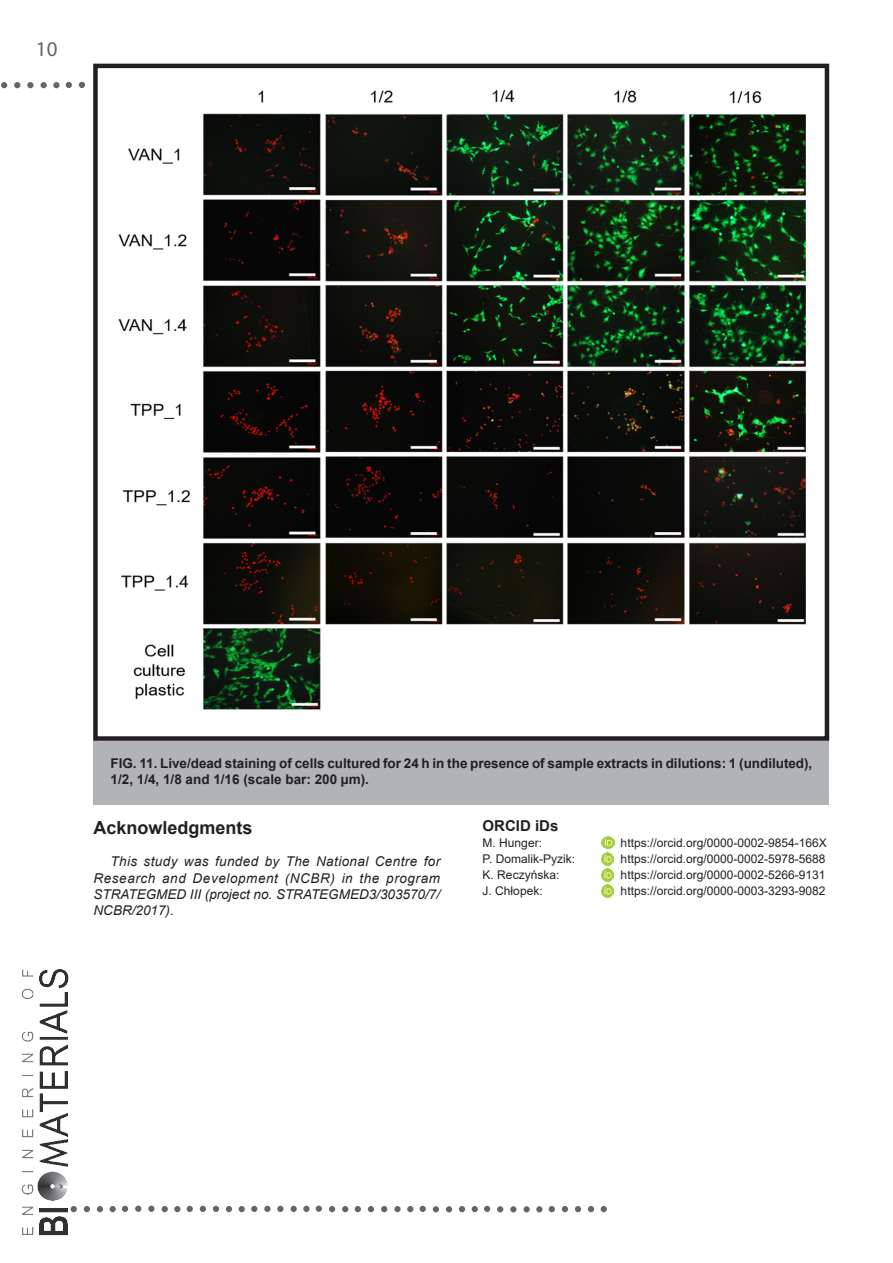
<style>
.page{position:relative;width:893px;height:1263px;background:#fff}
.page>*{position:absolute;margin:0;border:0;box-sizing:border-box;transform-origin:0 0}
.t1{font:21px "Myriad Pro";color:#656568}
.Tytuł_rozdziału{font:700 18px "Arial";color:#231f20}
.Tekst_PL{font:700 15px "Arial";color:#231f20}
.Tekst_UK{font:italic 13.5px/16.2px "Arial";color:#231f20;text-align:justify}
.Podpis_rysunku{font:700 13.5px/15.8px "Arial";color:#231f20}
.Nazwiska{font:12px "Arial";color:#231f20}
</style>
<div class="page">
<svg style="left:79px;top:82px;width:6px;height:6px"></svg>
<svg style="left:66px;top:82px;width:6px;height:6px"></svg>
<div style="left:53px;top:82px;width:7px;height:6px;border:2px solid #656568;border-radius:50%"></div>
<svg style="left:41px;top:82px;width:6px;height:6px"></svg>
<svg style="left:14px;top:82px;width:6px;height:6px"></svg>
<div style="left:27px;top:82px;width:7px;height:6px;border:2px solid #656568;border-radius:50%"></div>
<svg style="left:1px;top:82px;width:6px;height:6px"></svg>
<svg style="left:329px;top:1206px;width:6px;height:6px"></svg>
<svg style="left:342px;top:1206px;width:6px;height:6px"></svg>
<div style="left:316px;top:1205px;width:6px;height:7px;border:2px solid #656568;border-radius:50%"></div>
<div style="left:303px;top:1206px;width:7px;height:6px;border:2px solid #656568;border-radius:50%"></div>
<svg style="left:291px;top:1206px;width:6px;height:6px"></svg>
<div style="left:264px;top:1206px;width:7px;height:6px;border:2px solid #656568;border-radius:50%"></div>
<div style="left:277px;top:1206px;width:7px;height:6px;border:2px solid #656568;border-radius:50%"></div>
<svg style="left:251px;top:1206px;width:6px;height:6px"></svg>
<svg style="left:239px;top:1206px;width:6px;height:6px"></svg>
<svg style="left:226px;top:1206px;width:6px;height:6px"></svg>
<svg style="left:200px;top:1206px;width:6px;height:6px"></svg>
<svg style="left:213px;top:1206px;width:6px;height:6px"></svg>
<svg style="left:187px;top:1206px;width:6px;height:6px"></svg>
<svg style="left:174px;top:1206px;width:6px;height:6px"></svg>
<svg style="left:162px;top:1206px;width:6px;height:6px"></svg>
<div style="left:135px;top:1205px;width:6px;height:7px;border:2px solid #656568;border-radius:50%"></div>
<div style="left:148px;top:1205px;width:7px;height:7px;border:2px solid #656568;border-radius:50%"></div>
<svg style="left:122px;top:1206px;width:6px;height:6px"></svg>
<svg style="left:110px;top:1206px;width:6px;height:6px"></svg>
<svg style="left:97px;top:1206px;width:6px;height:6px"></svg>
<svg style="left:71px;top:1206px;width:6px;height:6px"></svg>
<svg style="left:84px;top:1206px;width:6px;height:6px"></svg>
<svg style="left:601px;top:1206px;width:6px;height:6px"></svg>
<svg style="left:588px;top:1206px;width:6px;height:6px"></svg>
<svg style="left:562px;top:1206px;width:6px;height:6px"></svg>
<svg style="left:575px;top:1206px;width:6px;height:6px"></svg>
<svg style="left:549px;top:1206px;width:6px;height:6px"></svg>
<svg style="left:536px;top:1206px;width:6px;height:6px"></svg>
<svg style="left:524px;top:1206px;width:6px;height:6px"></svg>
<svg style="left:497px;top:1206px;width:6px;height:6px"></svg>
<svg style="left:510px;top:1206px;width:6px;height:6px"></svg>
<svg style="left:484px;top:1206px;width:6px;height:6px"></svg>
<svg style="left:472px;top:1206px;width:6px;height:6px"></svg>
<svg style="left:459px;top:1206px;width:6px;height:6px"></svg>
<svg style="left:433px;top:1206px;width:6px;height:6px"></svg>
<svg style="left:446px;top:1206px;width:6px;height:6px"></svg>
<svg style="left:420px;top:1206px;width:6px;height:6px"></svg>
<svg style="left:407px;top:1206px;width:6px;height:6px"></svg>
<div style="left:394px;top:1206px;width:7px;height:6px;border:2px solid #656568;border-radius:50%"></div>
<svg style="left:368px;top:1206px;width:6px;height:6px"></svg>
<svg style="left:381px;top:1206px;width:6px;height:6px"></svg>
<svg style="left:355px;top:1206px;width:6px;height:6px"></svg>
<img style="left:21px;top:969px;width:47px;height:267px">
<img style="left:118px;top:89px;width:688px;height:621px">
<div style="left:93px;top:64px;width:736px;height:677px;border:4px solid #231f20"></div>
<div style="left:94px;top:741px;width:735px;height:64px;background:#b2b3b7"></div>
<svg style="left:601px;top:836px;width:13px;height:61px"></svg>
<h1 class="t1" style="left:36px;top:36px;width:23px">10</h1>
<p class="Podpis_rysunku" style="left:111px;top:755px;width:703px">FIG. 11. Live/dead staining of cells cultured for 24 h in the presence of sample extracts in dilutions: 1 (undiluted),<br>1/2, 1/4, 1/8 and 1/16 (scale bar: 200 µm).</p>
<p class="Tytuł_rozdziału" style="left:94px;top:815px;width:161px">Acknowledgments</p>
<p class="Tekst_UK" style="left:94px;top:854px;width:348px;text-indent:17px">This study was funded by The National Centre for Research and Development (NCBR) in the program STRATEGMED III (project no. STRATEGMED3/303570/7/ NCBR/2017).</p>
<p class="Tekst_PL" style="left:483px;top:815px;width:77px">ORCID iDs</p>
<p class="Nazwiska" style="left:483px;top:834px;width:61px">M. Hunger:</p>
<p class="Nazwiska" style="left:621px;top:834px;width:208px">https://orcid.org/0000-0002-9854-166X</p>
<p class="Nazwiska" style="left:483px;top:850px;width:94px">P. Domalik-Pyzik:</p>
<p class="Nazwiska" style="left:621px;top:850px;width:206px">https://orcid.org/0000-0002-5978-5688</p>
<p class="Nazwiska" style="left:483px;top:867px;width:78px">K. Reczyńska:</p>
<p class="Nazwiska" style="left:621px;top:867px;width:206px">https://orcid.org/0000-0002-5266-9131</p>
<p class="Nazwiska" style="left:483px;top:883px;width:62px">J. Chłopek:</p>
<p class="Nazwiska" style="left:621px;top:883px;width:206px">https://orcid.org/0000-0003-3293-9082</p>
</div>
